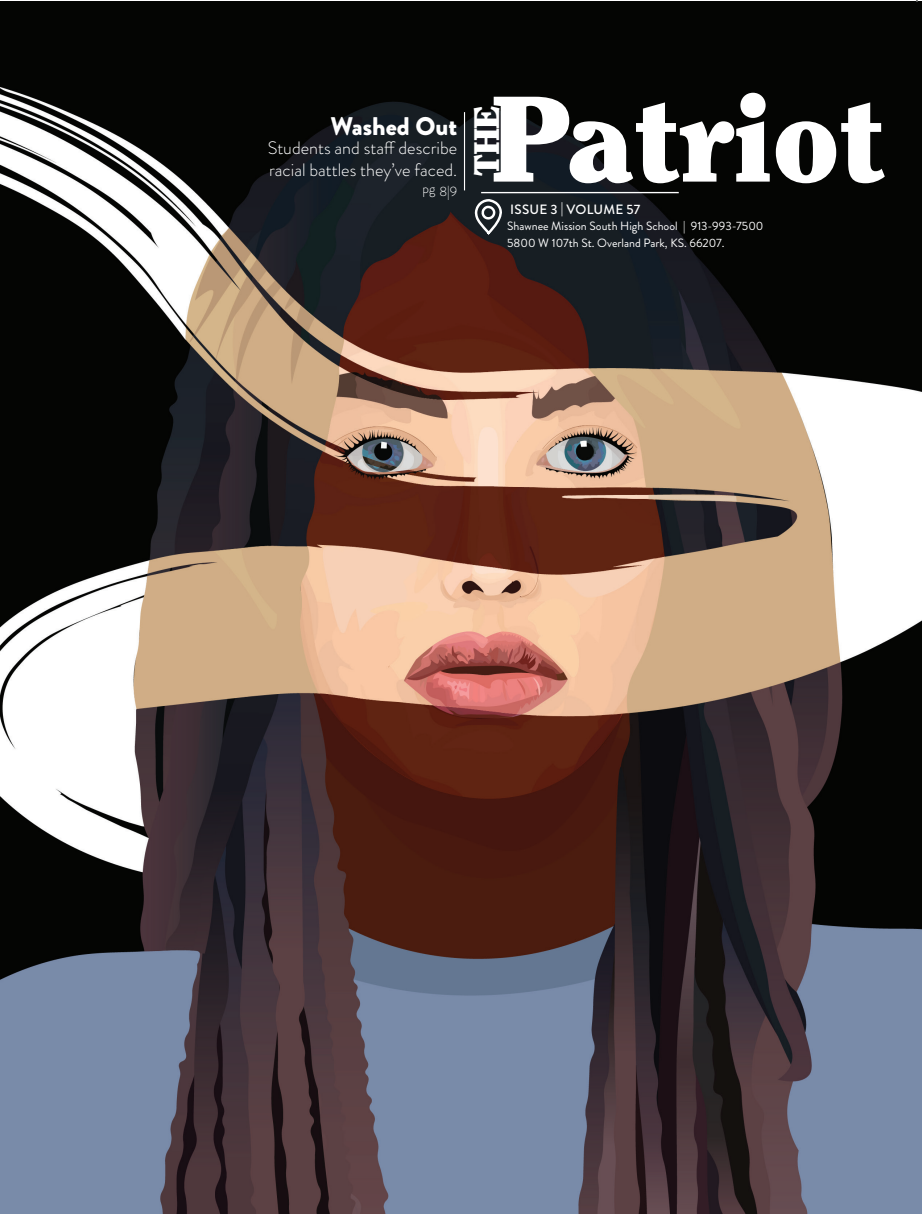
<style>
.page{position:relative;width:922px;height:1214px;background:#fff}
.page>*{position:absolute;margin:0;border:0;box-sizing:border-box;transform-origin:0 0}
.t1{font:900 121.2px "Clearface ITC Pro";color:#fff}
.t2{font:900 35.4px "Clearface ITC Pro";color:#fff}
.t3{font:900 25.5px "Brandon Grotesque";color:#fff}
.t4{font:300 18px/21.6px "Brandon Grotesque";color:#fff}
.t5{font:500 13.5px "Brandon Grotesque";letter-spacing:.02em;color:#fff}
.t6{font:300 13.5px "Brandon Grotesque";color:#fff}
.t7{font:12px "Brandon Grotesque";color:#fff}
</style>
<div class="page">
<img style="left:0;top:1px;width:921px;height:1213px">
<hr style="left:481px;top:192px;width:197px;height:1px;background:#fff">
<svg style="left:474px;top:198px;width:28px;height:38px"></svg>
<hr style="left:464px;top:112px;width:1px;height:78px;background:#fff">
<p class="t3" style="left:330px;top:108px;width:128px">Washed Out</p>
<p class="t4" style="left:268px;top:137px;width:191px">Students and staff describe racial battles they’ve faced.</p>
<p class="t6" style="left:422px;top:179px;width:14px">pg</p>
<p class="t6" style="left:439px;top:182px;width:19px">8|9</p>
<p class="t1" style="left:489px;top:62px;width:396px">Patriot</p>
<p class="t2" style="left:464px;top:176px;width:72px;rotate:-90deg">the</p>
<p class="t5" style="left:510px;top:200px;width:131px">ISSUE 3 | VOLUME 57</p>
<p class="t7" style="left:507px;top:218px;width:258px">Shawnee Mission South High School | 913-993-7500</p>
<p class="t7" style="left:507px;top:234px;width:219px">5800 W 107th St. Overland Park, KS. 66207.</p>
</div>
